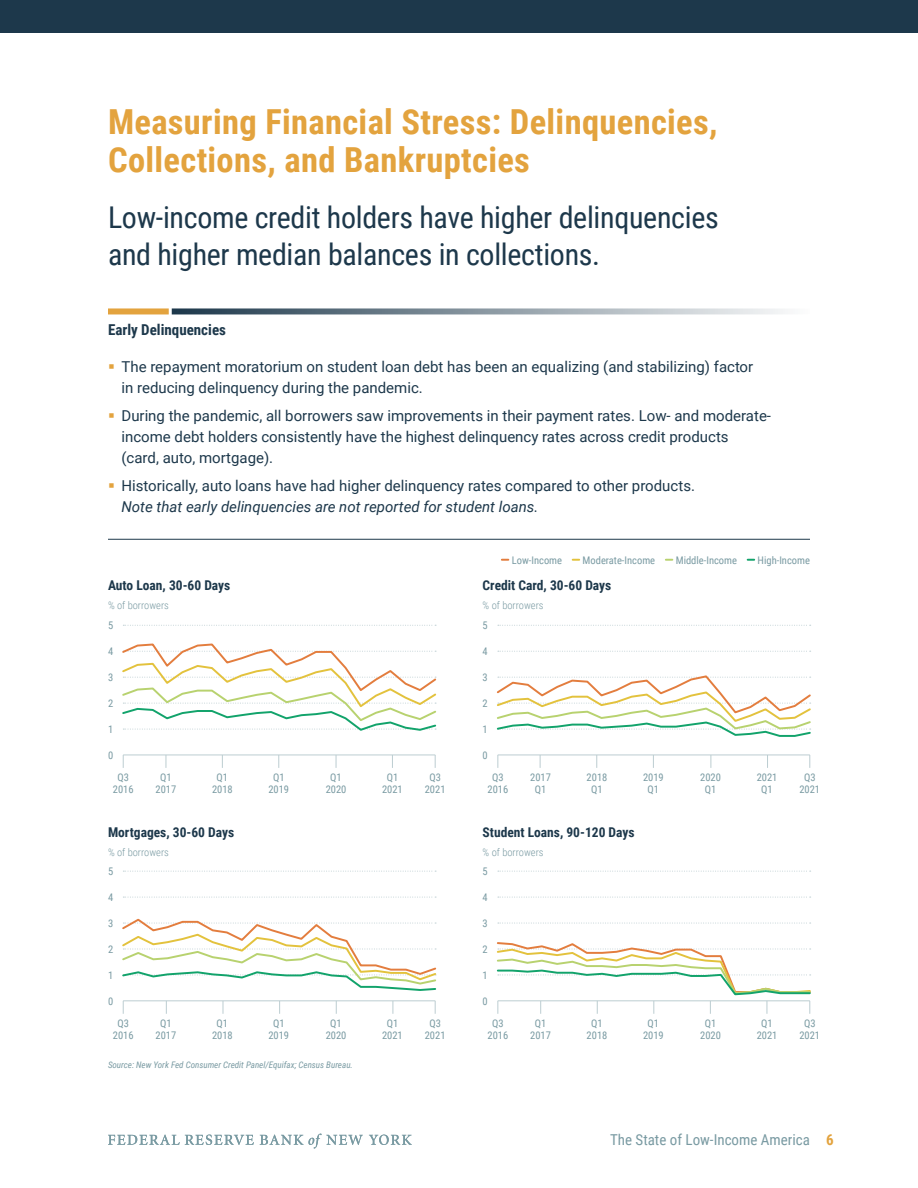
<style>
.page{position:relative;width:918px;height:1188px;background:#fff}
.page>*{position:absolute;margin:0;border:0;box-sizing:border-box;transform-origin:0 0}
.Head{font:700 34.5px/37.5px "Roboto Condensed";letter-spacing:.01em;color:#e3a33e}
.Key_Findings{font:30px/37.5px "Roboto Condensed";letter-spacing:-.01em;color:#1d384b}
.t1{font:15px/21px "Roboto";color:#1d384b}
.t2{font:15px "Roboto Condensed";color:#799aa2}
.Figure{font:700 15px "Roboto Condensed";color:#1d384b}
.Figure-2{font:700 13.5px "Roboto Condensed";color:#1d384b}
.Text{font:10.5px/12px "Roboto Condensed";color:#799aa2;text-align:center}
.Text-2{font:300 10.5px "Roboto Condensed";color:#799aa2}
.Source{font:italic 9px "Roboto Condensed";color:#799aa2}
.s1{font-style:italic}
.s2{font-weight:700;color:#e3a33e}
</style>
<div class="page">
<div style="left:0;top:0;width:918px;height:32px;background:#1d384b"></div>
<svg style="left:502px;top:559px;width:6px;height:2px"></svg>
<svg style="left:573px;top:559px;width:6px;height:2px"></svg>
<svg style="left:666px;top:559px;width:6px;height:2px"></svg>
<svg style="left:748px;top:559px;width:6px;height:2px"></svg>
<svg style="left:392px;top:756px;width:1px;height:12px"></svg>
<svg style="left:336px;top:756px;width:1px;height:12px"></svg>
<svg style="left:279px;top:756px;width:1px;height:12px"></svg>
<svg style="left:222px;top:756px;width:1px;height:12px"></svg>
<svg style="left:166px;top:756px;width:1px;height:12px"></svg>
<svg style="left:435px;top:755px;width:1px;height:13px"></svg>
<svg style="left:123px;top:756px;width:1px;height:12px"></svg>
<svg style="left:123px;top:625px;width:313px;height:1px"></svg>
<hr style="left:123px;top:755px;width:312px;height:1px;background:#bccdd1">
<svg style="left:122px;top:643px;width:315px;height:88px"></svg>
<svg style="left:810px;top:755px;width:1px;height:13px"></svg>
<svg style="left:767px;top:756px;width:1px;height:12px"></svg>
<svg style="left:711px;top:756px;width:1px;height:12px"></svg>
<svg style="left:653px;top:756px;width:1px;height:12px"></svg>
<svg style="left:597px;top:756px;width:1px;height:12px"></svg>
<svg style="left:540px;top:756px;width:1px;height:12px"></svg>
<svg style="left:498px;top:756px;width:1px;height:12px"></svg>
<hr style="left:498px;top:755px;width:312px;height:1px;background:#bccdd1">
<svg style="left:498px;top:625px;width:313px;height:1px"></svg>
<svg style="left:498px;top:651px;width:313px;height:1px"></svg>
<svg style="left:496px;top:675px;width:315px;height:62px"></svg>
<svg style="left:498px;top:871px;width:313px;height:1px"></svg>
<svg style="left:498px;top:897px;width:313px;height:1px"></svg>
<svg style="left:498px;top:923px;width:313px;height:1px"></svg>
<svg style="left:496px;top:942px;width:315px;height:72px"></svg>
<svg style="left:435px;top:1001px;width:1px;height:13px"></svg>
<svg style="left:393px;top:1002px;width:1px;height:12px"></svg>
<svg style="left:336px;top:1002px;width:1px;height:12px"></svg>
<svg style="left:279px;top:1002px;width:1px;height:12px"></svg>
<svg style="left:223px;top:1002px;width:1px;height:12px"></svg>
<svg style="left:166px;top:1002px;width:1px;height:12px"></svg>
<svg style="left:123px;top:1002px;width:1px;height:12px"></svg>
<hr style="left:123px;top:1001px;width:312px;height:1px;background:#bccdd1">
<svg style="left:123px;top:871px;width:313px;height:1px"></svg>
<svg style="left:123px;top:897px;width:313px;height:1px"></svg>
<svg style="left:122px;top:918px;width:315px;height:73px"></svg>
<svg style="left:172px;top:308px;width:613px;height:6px;background:#919ea7"></svg>
<div style="left:108px;top:308px;width:61px;height:6px;background:#e3a33e"></div>
<hr style="left:108px;top:539px;width:702px;height:1px;background:#1d384b">
<svg style="left:108px;top:1135px;width:146px;height:10px"></svg>
<svg style="left:369px;top:1135px;width:43px;height:10px"></svg>
<svg style="left:260px;top:1134px;width:103px;height:15px"></svg>
<p class="Head" style="left:108px;top:102px;width:611px">Measuring Financial Stress: Delinquencies,<br>Collections, and Bankruptcies</p>
<p class="Key_Findings" style="left:108px;top:197px;width:612px">Low-income credit holders have higher delinquencies and higher median balances in collections.</p>
<p class="Figure" style="left:108px;top:319px;width:120px">Early Delinquencies</p>
<p class="t1" style="left:122px;top:356px;width:633px">The repayment moratorium on student loan debt has been an equalizing (and stabilizing) factor in reducing delinquency during the pandemic.</p>
<p class="t1" style="left:122px;top:405px;width:651px">During the pandemic, all borrowers saw improvements in their payment rates. Low- and moderate&shy;income debt holders consistently have the highest delinquency rates across credit products<br>(card, auto, mortgage).</p>
<p class="t1" style="left:122px;top:475px;width:575px">Historically, auto loans have had higher delinquency rates compared to other products.<br><span class="s1">Note that early delinquencies are not reported for student loans.</span></p>
<p class="Text" style="left:512px;top:554px;width:52px">Low-Income</p>
<p class="Text" style="left:583px;top:554px;width:74px">Moderate-Income</p>
<p class="Text" style="left:676px;top:554px;width:63px">Middle-Income</p>
<p class="Text" style="left:758px;top:554px;width:54px">High-Income</p>
<p class="Figure-2" style="left:108px;top:576px;width:124px">Auto Loan, 30-60 Days</p>
<p class="Text-2" style="left:108px;top:598px;width:62px">% of borrowers</p>
<p class="Figure-2" style="left:483px;top:576px;width:130px">Credit Card, 30-60 Days</p>
<p class="Text-2" style="left:483px;top:598px;width:62px">% of borrowers</p>
<p class="Text" style="left:108px;top:619px;width:7px">5</p>
<p class="Text" style="left:108px;top:645px;width:7px">4</p>
<p class="Text" style="left:483px;top:619px;width:7px">5</p>
<p class="Text" style="left:483px;top:645px;width:7px">4</p>
<p class="Text" style="left:108px;top:671px;width:7px">3</p>
<p class="Text" style="left:483px;top:671px;width:7px">3</p>
<p class="Text" style="left:108px;top:697px;width:7px">2</p>
<p class="Text" style="left:483px;top:697px;width:7px">2</p>
<p class="Text" style="left:108px;top:723px;width:7px">1</p>
<p class="Text" style="left:483px;top:723px;width:7px">1</p>
<p class="Text" style="left:108px;top:749px;width:7px">0</p>
<p class="Text" style="left:483px;top:749px;width:7px">0</p>
<p class="Text" style="left:113px;top:771px;width:22px">Q3<br>2016</p>
<p class="Text" style="left:425px;top:771px;width:22px">Q3<br>2021</p>
<p class="Text" style="left:587px;top:771px;width:22px">2018<br>Q1</p>
<p class="Text" style="left:643px;top:771px;width:22px">2019<br>Q1</p>
<p class="Text" style="left:700px;top:771px;width:22px">2020<br>Q1</p>
<p class="Text" style="left:757px;top:771px;width:22px">2021<br>Q1</p>
<p class="Text" style="left:156px;top:771px;width:22px">Q1<br>2017</p>
<p class="Text" style="left:212px;top:771px;width:22px">Q1<br>2018</p>
<p class="Text" style="left:268px;top:771px;width:22px">Q1<br>2019</p>
<p class="Text" style="left:326px;top:771px;width:22px">Q1<br>2020</p>
<p class="Text" style="left:382px;top:771px;width:22px">Q1<br>2021</p>
<p class="Text" style="left:487px;top:771px;width:22px">Q3<br>2016</p>
<p class="Text" style="left:799px;top:771px;width:22px">Q3<br>2021</p>
<p class="Text" style="left:530px;top:771px;width:22px">2017<br>Q1</p>
<p class="Figure-2" style="left:108px;top:823px;width:128px">Mortgages, 30-60 Days</p>
<p class="Text-2" style="left:108px;top:845px;width:62px">% of borrowers</p>
<p class="Figure-2" style="left:483px;top:823px;width:154px">Student Loans, 90-120 Days</p>
<p class="Text-2" style="left:483px;top:845px;width:62px">% of borrowers</p>
<p class="Text" style="left:108px;top:865px;width:7px">5</p>
<p class="Text" style="left:108px;top:891px;width:7px">4</p>
<p class="Text" style="left:483px;top:865px;width:7px">5</p>
<p class="Text" style="left:483px;top:891px;width:7px">4</p>
<p class="Text" style="left:108px;top:917px;width:7px">3</p>
<p class="Text" style="left:483px;top:917px;width:7px">3</p>
<p class="Text" style="left:108px;top:943px;width:7px">2</p>
<p class="Text" style="left:483px;top:943px;width:7px">2</p>
<p class="Text" style="left:108px;top:969px;width:7px">1</p>
<p class="Text" style="left:483px;top:969px;width:7px">1</p>
<p class="Text" style="left:108px;top:994px;width:7px">0</p>
<p class="Text" style="left:483px;top:994px;width:7px">0</p>
<p class="Text" style="left:113px;top:1017px;width:22px">Q3<br>2016</p>
<p class="Text" style="left:425px;top:1017px;width:22px">Q3<br>2021</p>
<p class="Text" style="left:156px;top:1017px;width:22px">Q1<br>2017</p>
<p class="Text" style="left:212px;top:1017px;width:22px">Q1<br>2018</p>
<p class="Text" style="left:268px;top:1017px;width:22px">Q1<br>2019</p>
<p class="Text" style="left:326px;top:1017px;width:22px">Q1<br>2020</p>
<p class="Text" style="left:382px;top:1017px;width:22px">Q1<br>2021</p>
<p class="Text" style="left:487px;top:1017px;width:22px">Q3<br>2016</p>
<p class="Text" style="left:799px;top:1017px;width:22px">Q3<br>2021</p>
<p class="Text" style="left:530px;top:1017px;width:22px">Q1<br>2017</p>
<p class="Text" style="left:587px;top:1017px;width:22px">Q1<br>2018</p>
<p class="Text" style="left:643px;top:1017px;width:22px">Q1<br>2019</p>
<p class="Text" style="left:700px;top:1017px;width:22px">Q1<br>2020</p>
<p class="Text" style="left:757px;top:1017px;width:22px">Q1<br>2021</p>
<p class="Source" style="left:108px;top:1058px;width:246px">Source: New York Fed Consumer Credit Panel/Equifax; Census Bureau.</p>
<p class="t2" style="left:610px;top:1129px;width:225px">The State of Low-Income America <span class="s2">6</span></p>
</div>
